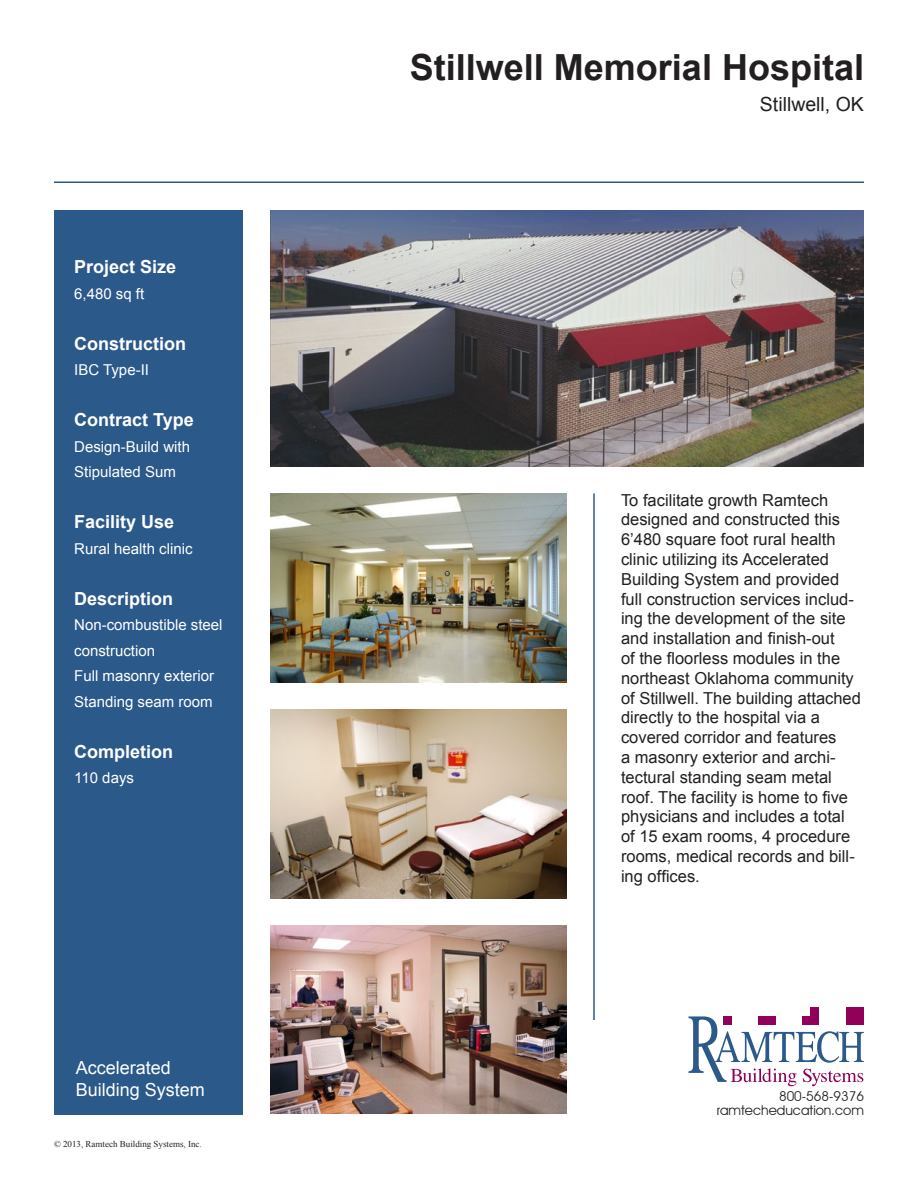
<style>
.page{position:relative;width:918px;height:1188px;background:#fff}
.page>*{position:absolute;margin:0;border:0;box-sizing:border-box;transform-origin:0 0}
.t1{font:700 36px "Arial";color:#231f20}
.t2{font:19.5px "Arial";color:#231f20}
.t3{font:700 18px "Arial";color:#fff}
.t4{font:18px "Arial";color:#fff}
.Project_Description{font:16.5px/19.8px "Arial";color:#231f20}
.t5{font:15px/25.5px "Arial";color:#fff}
.t6{font:13.5px "Avant Garde IT Cby BT";color:#231f20}
.t7{font:9px "Times New Roman";color:#231f20}
</style>
<div class="page">
<hr style="left:54px;top:182px;width:810px;height:1px;background:#2b598a">
<div style="left:54px;top:210px;width:189px;height:904px;background:#2b598a"></div>
<div style="left:846px;top:1007px;width:8px;height:9px;background:#91015a"></div>
<div style="left:855px;top:1007px;width:8px;height:9px;background:#91015a"></div>
<div style="left:811px;top:1007px;width:8px;height:9px;background:#91015a"></div>
<svg style="left:688px;top:1016px;width:176px;height:70px"></svg>
<hr style="left:593px;top:494px;width:2px;height:526px;background:#2b598a">
<img style="left:270px;top:210px;width:594px;height:256px">
<img style="left:270px;top:494px;width:297px;height:188px">
<img style="left:270px;top:710px;width:297px;height:188px">
<img style="left:270px;top:926px;width:297px;height:188px">
<p class="t3" style="left:74px;top:255px;width:104px">Project Size</p>
<p class="t5" style="left:74px;top:281px;width:72px">6,480 sq ft</p>
<p class="t3" style="left:74px;top:332px;width:113px">Construction</p>
<p class="t5" style="left:74px;top:358px;width:76px">IBC Type-II</p>
<p class="t3" style="left:74px;top:408px;width:121px">Contract Type</p>
<p class="t5" style="left:74px;top:434px;width:117px">Design-Build with</p>
<p class="t5" style="left:74px;top:460px;width:103px">Stipulated Sum</p>
<p class="t3" style="left:74px;top:510px;width:102px">Facility Use</p>
<p class="t5" style="left:74px;top:536px;width:120px">Rural health clinic</p>
<p class="t3" style="left:74px;top:587px;width:101px">Description</p>
<p class="t5" style="left:74px;top:613px;width:150px">Non-combustible steel construction</p>
<p class="t5" style="left:74px;top:664px;width:142px">Full masonry exterior</p>
<p class="t5" style="left:74px;top:689px;width:140px">Standing seam room</p>
<p class="t3" style="left:74px;top:740px;width:100px">Completion</p>
<p class="t5" style="left:74px;top:766px;width:61px">110 days</p>
<p class="t4" style="left:76px;top:1056px;width:97px">Accelerated</p>
<p class="t4" style="left:76px;top:1078px;width:131px">Building System</p>
<p class="t7" style="left:54px;top:1138px;width:149px">© 2013, Ramtech Building Systems, Inc.</p>
<p class="t1" style="left:410px;top:44px;width:456px">Stillwell Memorial Hospital</p>
<p class="t2" style="left:760px;top:92px;width:106px">Stillwell, OK</p>
<p class="Project_Description" style="left:621px;top:490px;width:241px">To facilitate growth Ramtech designed and constructed this<br>6’480 square foot rural health clinic utilizing its Accelerated<br>Building System and provided full construction services includ&shy;ing the development of the site and installation and finish-out<br>of the floorless modules in the northeast Oklahoma community of Stillwell. The building attached directly to the hospital via a covered corridor and features<br>a masonry exterior and archi&shy;tectural standing seam metal roof. The facility is home to five physicians and includes a total of 15 exam rooms, 4 procedure rooms, medical records and bill&shy;ing offices.</p>
<p class="t6" style="left:779px;top:1088px;width:86px">800-568-9376</p>
<p class="t6" style="left:717px;top:1101px;width:149px">ramtecheducation.com</p>
</div>
